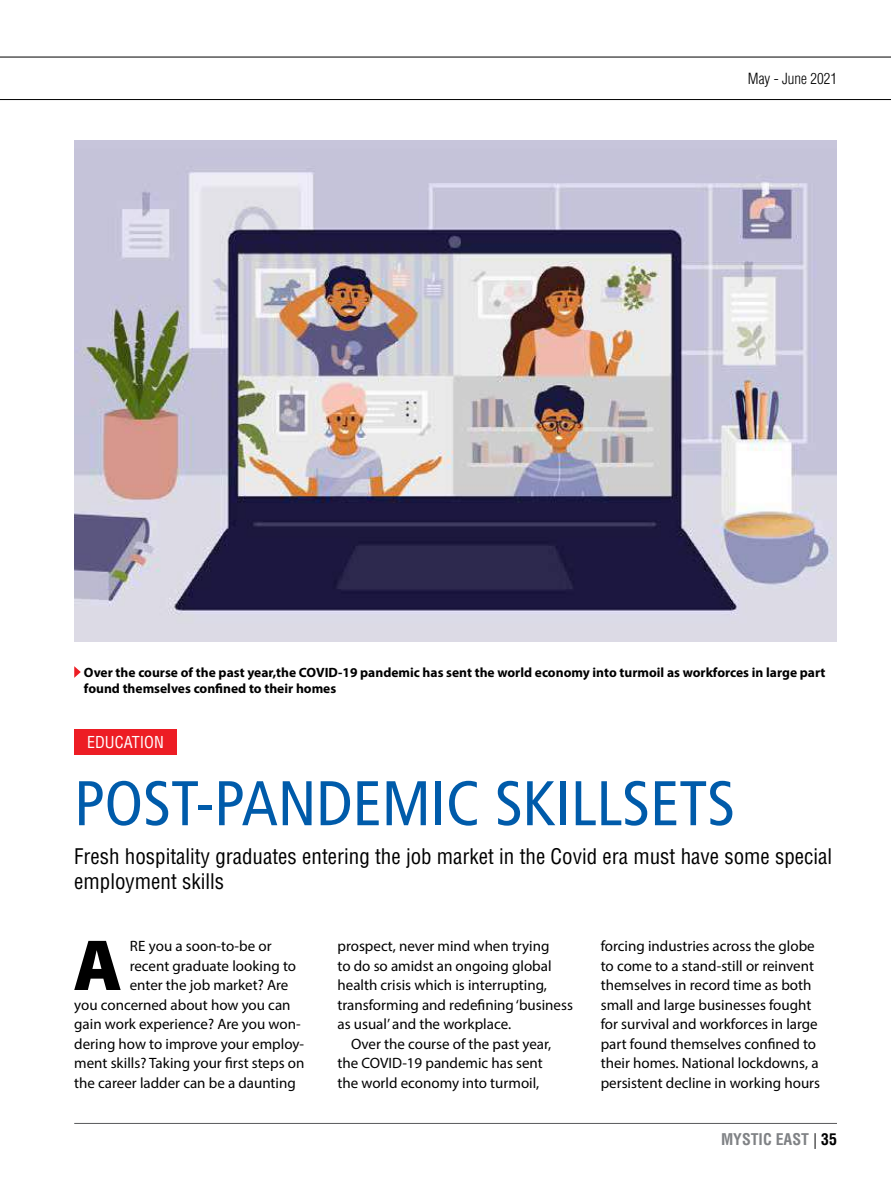
<style>
.page{position:relative;width:891px;height:1188px;background:#fff}
.page>*{position:absolute;margin:0;border:0;box-sizing:border-box;transform-origin:0 0}
.t1{font:900 72.9px "Myriad Pro";color:#000}
.t2{font:condensed 63px "Frutiger LT Std";color:#005baa}
.t3{font:condensed 21px/25.2px "Helvetica LT Std";color:#000}
.t4{font:condensed 16.05px "Helvetica LT Std";color:#fff}
.t5{font:700 condensed 15.75px "Helvetica LT Std";color:#808285}
.t6{font:15px/19.5px "Myriad Pro";color:#000}
.t7{font:300 condensed 15px "Helvetica LT Std";color:#000}
.t8{font:700 13.5px/16.2px "Myriad Pro";color:#000}
.s1{font-weight:300;font-stretch:normal;color:#000}
.s2{color:#000}
</style>
<div class="page">
<hr style="left:74px;top:1123px;width:763px;height:1px;background:#58595b">
<hr style="left:0;top:57px;width:891px;height:1px;background:#000">
<hr style="left:0;top:99px;width:891px;height:1px;background:#000">
<img style="left:74px;top:140px;width:763px;height:501px">
<div style="left:74px;top:730px;width:103px;height:25px;background:#ed1d24"></div>
<svg style="left:74px;top:666px;width:7px;height:12px"></svg>
<p class="t7" style="left:748px;top:69px;width:91px">May - June 2021</p>
<p class="t8" style="left:84px;top:664px;width:743px">Over the course of the past year,the COVID-19 pandemic has sent the world economy into turmoil as workforces in large part found themselves confined to their homes</p>
<p class="t4" style="left:87px;top:732px;width:78px">EDUCATION</p>
<h2 class="t2" style="left:74px;top:767px;width:662px">POST-PANDEMIC SKILLSETS</h2>
<h3 class="t3" style="left:74px;top:843px;width:760px">Fresh hospitality graduates entering the job market in the Covid era must have some special employment skills</h3>
<h1 class="t1" style="left:73px;top:917px;width:51px">A</h1>
<p class="t6" style="left:130px;top:936px;width:143px">RE you a soon-to-be or</p>
<p class="t6" style="left:130px;top:955px;width:168px">recent graduate looking to</p>
<p class="t6" style="left:130px;top:975px;width:160px">enter the job market? Are</p>
<p class="t6" style="left:74px;top:994px;width:218px">you concerned about how you can</p>
<p class="t6" style="left:74px;top:1014px;width:228px">gain work experience? Are you won-</p>
<p class="t6" style="left:74px;top:1033px;width:231px">dering how to improve your employ-</p>
<p class="t6" style="left:74px;top:1053px;width:232px">ment skills? Taking your first steps on</p>
<p class="t6" style="left:74px;top:1072px;width:223px">the career ladder can be a daunting</p>
<p class="t6" style="left:338px;top:936px;width:237px">prospect, never mind when trying<br>to do so amidst an ongoing global health crisis which is interrupting, transforming and redefining ‘business as usual’ and the workplace.</p>
<p class="t6" style="left:338px;top:1033px;width:215px;text-indent:14px">Over the course of the past year, the COVID-19 pandemic has sent the world economy into turmoil,</p>
<p class="t6" style="left:601px;top:936px;width:221px">forcing industries across the globe to come to a stand-still or reinvent themselves in record time as both small and large businesses fought for survival and workforces in large part found themselves confined to their homes. National lockdowns, a persistent decline in working hours</p>
<p class="t5" style="left:721px;top:1130px;width:117px">MYSTIC EAST <span class="s1">|</span> <span class="s2">35</span></p>
</div>
